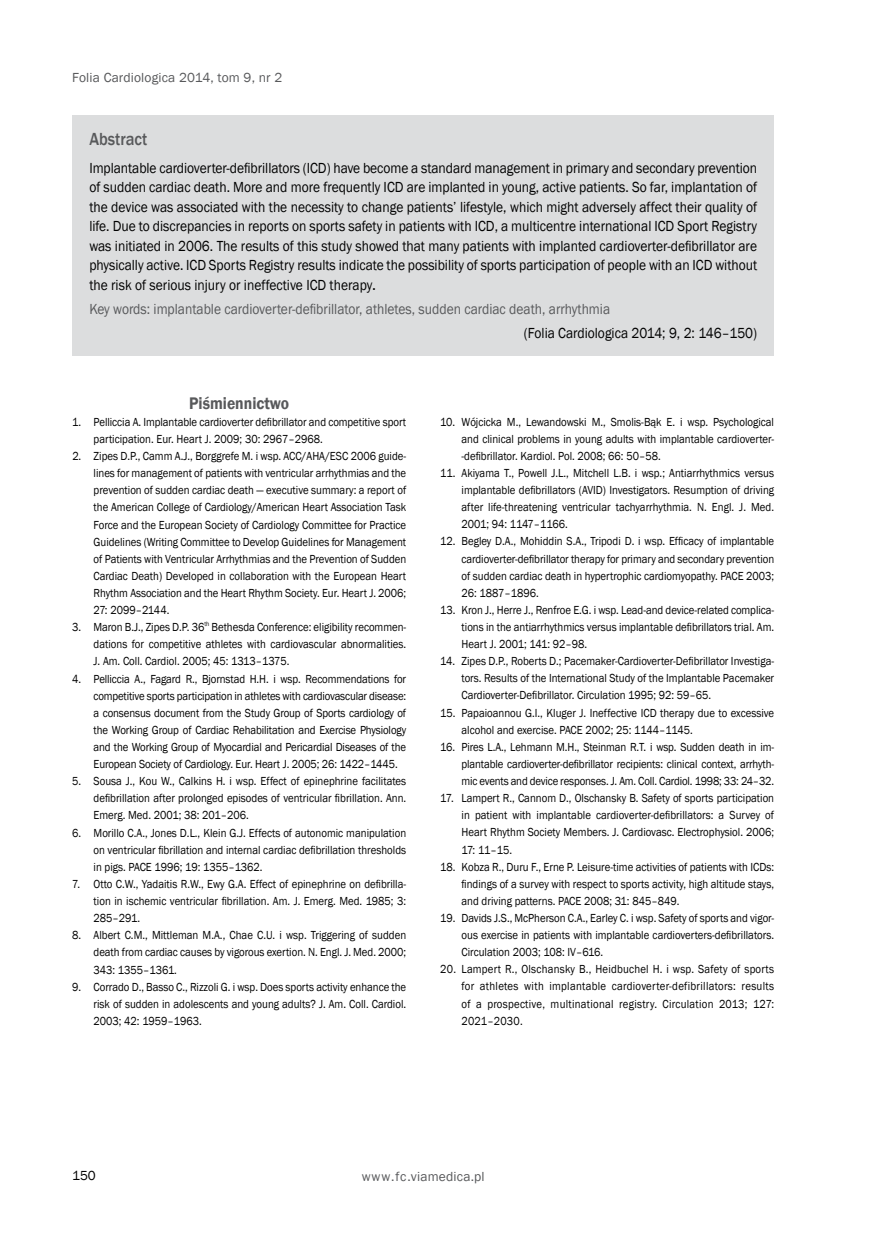
<style>
.page{position:relative;width:872px;height:1234px;background:#fff}
.page>*{position:absolute;margin:0;border:0;box-sizing:border-box;transform-origin:0 0}
.t1{font:500 18px "Franklin Gothic";color:#58595b;scale:.9 1}
.t2{font:600 17.25px "Franklin Gothic";color:#58595b;scale:.9 1}
.t3{font:15px/19.5px "Franklin Gothic";color:#000;text-align:justify;scale:.9 1}
.t4{font:15px "Franklin Gothic";color:#58595b;scale:.9 1}
.t5{font:13.5px "Franklin Gothic";letter-spacing:.01em;color:#58595b}
.t6{font:13.5px "Franklin Gothic";color:#000}
.t7{font:12px/17.1px "Franklin Gothic";color:#000;text-align:justify;scale:.9 1}
.t8{font:6.6px "Franklin Gothic";color:#000;scale:.9 1}
.s1{font-weight:500}
</style>
<div class="page">
<div style="left:72px;top:115px;width:702px;height:240px;background:#dcddde"></div>
<p class="t5" style="left:72px;top:69px;width:211px">Folia Cardiologica 2014, tom 9, nr 2</p>
<h1 class="t1" style="left:89px;top:127px;width:66px">Abstract</h1>
<p class="t3" style="left:89px;top:158px;width:743px">Implantable cardioverter-defibrillators (ICD) have become a standard management in primary and secondary prevention of sudden cardiac death. More and more frequently ICD are implanted in young, active patients. So far, implantation of the device was associated with the necessity to change patients’ lifestyle, which might adversely affect their quality of life. Due to discrepancies in reports on sports safety in patients with ICD, a multicentre international ICD Sport Registry was initiated in 2006. The results of this study showed that many patients with implanted cardioverter-defibrillator are physically active. ICD Sports Registry results indicate the possibility of sports participation of people with an ICD without the risk of serious injury or ineffective ICD therapy<span class="s1">.</span></p>
<p class="t4" style="left:89px;top:300px;width:580px">Key words: implantable cardioverter-defibrillator, athletes, sudden cardiac death, arrhythmia</p>
<p class="t3" style="left:524px;top:324px;width:260px">(Folia Cardiologica 2014; 9, 2: 146–150)</p>
<h2 class="t2" style="left:189px;top:392px;width:113px">Piśmiennictwo</h2>
<p class="t7" style="left:94px;top:413px;width:349px;text-indent:-21px">1. Pelliccia A. Implantable cardioverter defibrillator and competitive sport participation. Eur. Heart J. 2009; 30: 2967–2968.</p>
<p class="t7" style="left:94px;top:447px;width:349px;text-indent:-21px">2. Zipes D.P., Camm A.J., Borggrefe M. i wsp. ACC/AHA/ESC 2006 guide&shy;lines for management of patients with ventricular arrhythmias and the prevention of sudden cardiac death — executive summary: a report of the American College of Cardiology/American Heart Association Task Force and the European Society of Cardiology Committee for Practice Guidelines (Writing Committee to Develop Guidelines for Management of Patients with Ventricular Arrhythmias and the Prevention of Sudden Cardiac Death) Developed in collaboration with the European Heart Rhythm Association and the Heart Rhythm Society. Eur. Heart J. 2006; 27: 2099–2144.</p>
<p class="t7" style="left:72px;top:618px;width:148px">3. Maron B.J., Zipes D.P. 36</p>
<p class="t8" style="left:204px;top:619px;width:7px">th</p>
<p class="t7" style="left:94px;top:618px;width:349px;text-indent:118px">Bethesda Conference: eligibility recommen&shy;dations for competitive athletes with cardiovascular abnormalities.<br>J. Am. Coll. Cardiol. 2005; 45: 1313–1375.</p>
<p class="t7" style="left:94px;top:670px;width:349px;text-indent:-21px">4. Pelliccia A., Fagard R., Bjornstad H.H. i wsp. Recommendations for competitive sports participation in athletes with cardiovascular disease: a consensus document from the Study Group of Sports cardiology of the Working Group of Cardiac Rehabilitation and Exercise Physiology and the Working Group of Myocardial and Pericardial Diseases of the European Society of Cardiology. Eur. Heart J. 2005; 26: 1422–1445.</p>
<p class="t7" style="left:94px;top:772px;width:349px;text-indent:-21px">5. Sousa J., Kou W., Calkins H. i wsp. Effect of epinephrine facilitates defibrillation after prolonged episodes of ventricular fibrillation. Ann.<br>Emerg. Med. 2001; 38: 201–206.</p>
<p class="t7" style="left:94px;top:824px;width:349px;text-indent:-21px">6. Morillo C.A., Jones D.L., Klein G.J. Effects of autonomic manipulation on ventricular fibrillation and internal cardiac defibrillation thresholds in pigs. PACE 1996; 19: 1355–1362.</p>
<p class="t7" style="left:94px;top:875px;width:349px;text-indent:-21px">7. Otto C.W., Yadaitis R.W., Ewy G.A. Effect of epinephrine on defibrilla&shy;tion in ischemic ventricular fibrillation. Am. J. Emerg. Med. 1985; 3:<br>285–291.</p>
<p class="t7" style="left:94px;top:926px;width:349px;text-indent:-21px">8. Albert C.M., Mittleman M.A., Chae C.U. i wsp. Triggering of sudden death from cardiac causes by vigorous exertion. N. Engl. J. Med. 2000; 343: 1355–1361.</p>
<p class="t7" style="left:94px;top:978px;width:349px;text-indent:-21px">9. Corrado D., Basso C., Rizzoli G. i wsp. Does sports activity enhance the risk of sudden in adolescents and young adults? J. Am. Coll. Cardiol.<br>2003; 42: 1959–1963.</p>
<p class="t7" style="left:461px;top:413px;width:349px;text-indent:-21px">10. Wójcicka M., Lewandowski M., Smolis-Bąk E. i wsp. Psychological and clinical problems in young adults with implantable cardioverter--defibrillator. Kardiol. Pol. 2008; 66: 50–58.</p>
<p class="t7" style="left:461px;top:464px;width:349px;text-indent:-21px">11. Akiyama T., Powell J.L., Mitchell L.B. i wsp.; Antiarrhythmics versus implantable defibrillators (AVID) Investigators. Resumption of driving after life-threatening ventricular tachyarrhythmia. N. Engl. J. Med.<br>2001; 94: 1147–1166.</p>
<p class="t7" style="left:461px;top:533px;width:349px;text-indent:-21px">12. Begley D.A., Mohiddin S.A., Tripodi D. i wsp. Efficacy of implantable cardioverter-defibrillator therapy for primary and secondary prevention of sudden cardiac death in hypertrophic cardiomyopathy. PACE 2003; 26: 1887–1896.</p>
<p class="t7" style="left:461px;top:601px;width:349px;text-indent:-21px">13. Kron J., Herre J., Renfroe E.G. i wsp. Lead-and device-related complica&shy;tions in the antiarrhythmics versus implantable defibrillators trial. Am.<br>Heart J. 2001; 141: 92–98.</p>
<p class="t7" style="left:461px;top:652px;width:349px;text-indent:-21px">14. Zipes D.P., Roberts D.; Pacemaker-Cardioverter-Defibrillator Investiga&shy;tors. Results of the International Study of the Implantable Pacemaker Cardioverter-Defibrillator. Circulation 1995; 92: 59–65.</p>
<p class="t7" style="left:461px;top:704px;width:349px;text-indent:-21px">15. Papaioannou G.I., Kluger J. Ineffective ICD therapy due to excessive alcohol and exercise. PACE 2002; 25: 1144–1145.</p>
<p class="t7" style="left:461px;top:738px;width:349px;text-indent:-21px">16. Pires L.A., Lehmann M.H., Steinman R.T. i wsp. Sudden death in im&shy;plantable cardioverter-defibrillator recipients: clinical context, arrhyth&shy;mic events and device responses. J. Am. Coll. Cardiol. 1998; 33: 24–32.</p>
<p class="t7" style="left:461px;top:789px;width:349px;text-indent:-21px">17. Lampert R., Cannom D., Olschansky B. Safety of sports participation in patient with implantable cardioverter-defibrillators: a Survey of Heart Rhythm Society Members. J. Cardiovasc. Electrophysiol. 2006; 17: 11–15.</p>
<p class="t7" style="left:461px;top:858px;width:349px;text-indent:-21px">18. Kobza R., Duru F., Erne P. Leisure-time activities of patients with ICDs: findings of a survey with respect to sports activity, high altitude stays, and driving patterns. PACE 2008; 31: 845–849.</p>
<p class="t7" style="left:461px;top:909px;width:349px;text-indent:-21px">19. Davids J.S., McPherson C.A., Earley C. i wsp. Safety of sports and vigor&shy;ous exercise in patients with implantable cardioverters-defibrillators.<br>Circulation 2003; 108: IV–616.</p>
<p class="t7" style="left:461px;top:960px;width:349px;text-indent:-21px">20. Lampert R., Olschansky B., Heidbuchel H. i wsp. Safety of sports for athletes with implantable cardioverter-defibrillators: results of a prospective, multinational registry. Circulation 2013; 127:<br>2021–2030.</p>
<p class="t6" style="left:72px;top:1166px;width:25px">150</p>
<p class="t5" style="left:362px;top:1168px;width:124px">www.fc.viamedica.pl</p>
</div>
